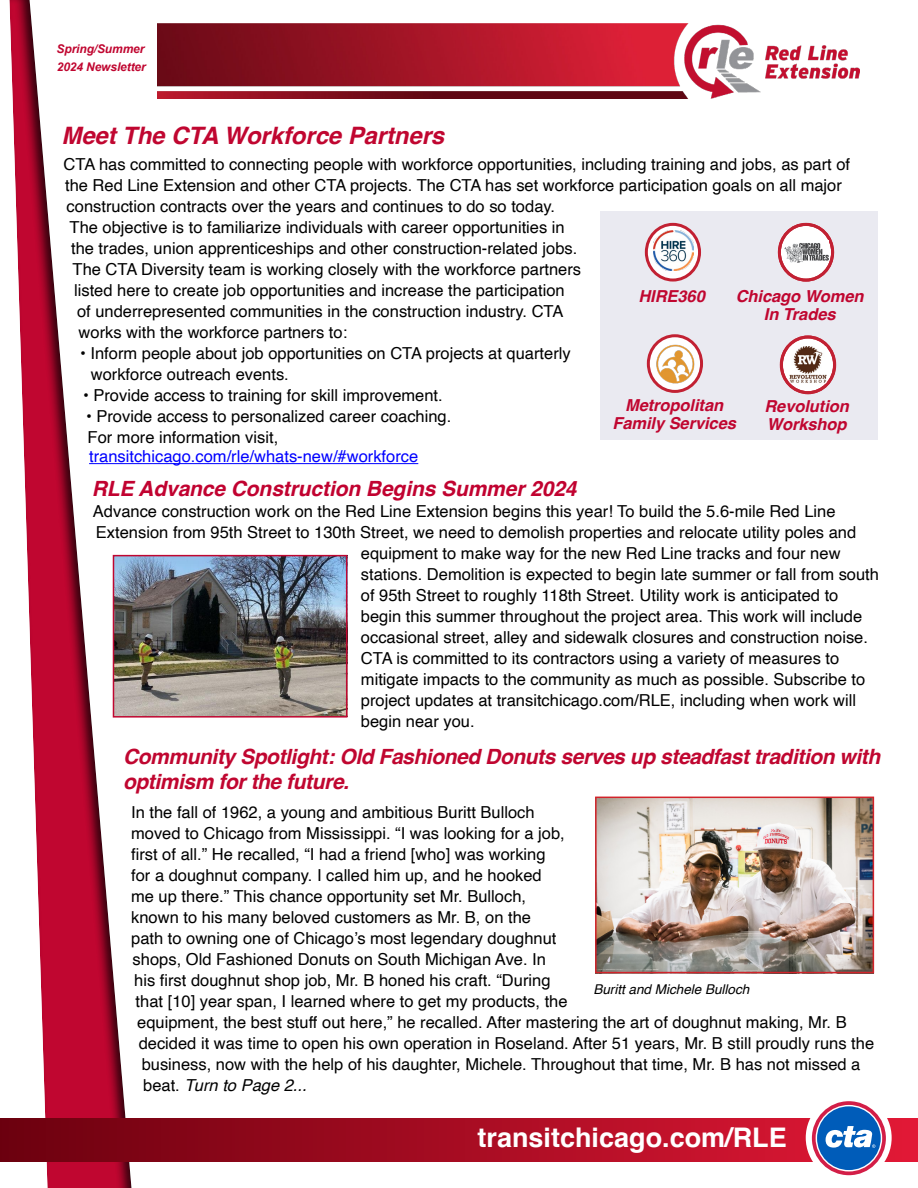
<style>
.page{position:relative;width:918px;height:1188px;background:#fff}
.page>*{position:absolute;margin:0;border:0;box-sizing:border-box;transform-origin:0 0}
.t1{font:700 27px "Helvetica";color:#fff}
.t2{font:italic 700 24px "Helvetica";letter-spacing:-.005em;color:#c00630}
.t3{font:italic 700 21px/25.5px "Helvetica";letter-spacing:-.02em;color:#c00630}
.t4{font:italic 700 21px "Helvetica";letter-spacing:-.005em;color:#c10230}
.t5{font:16.5px/21px "Helvetica";color:#000}
.t6{font:italic 700 16.5px/18px "Helvetica";letter-spacing:-.005em;color:#c00630;text-align:center}
.t7{font:16.5px "Helvetica";color:#00f}
.t8{font:italic 16.5px "Helvetica";color:#000}
.t9{font:italic 13.5px "Helvetica";color:#000}
.t10{font:italic 700 12px/18px "Arial";letter-spacing:-.01em;color:#c00630}
.s1{font-style:normal}
</style>
<div class="page">
<div style="left:0;top:0;width:146px;height:1188px;background:#000;opacity:.75"></div>
<div style="left:0;top:1118px;width:918px;height:44px;background:linear-gradient(to right,#6b000e,#e21937)"></div>
<hr style="left:89px;top:463px;width:329px;height:1px;background:#00f">
<div style="left:600px;top:211px;width:278px;height:229px;background:#eaeaf1"></div>
<svg style="left:646px;top:224px;width:54px;height:56px"></svg>
<div style="left:645px;top:223px;width:56px;height:59px;border:3px solid #c22133;border-radius:50%"></div>
<img style="left:654px;top:231px;width:39px;height:39px">
<svg style="left:648px;top:336px;width:54px;height:55px"></svg>
<div style="left:647px;top:334px;width:56px;height:59px;border:3px solid #c22133;border-radius:50%"></div>
<img style="left:650px;top:337px;width:45px;height:51px">
<svg style="left:781px;top:337px;width:54px;height:56px"></svg>
<img style="left:789px;top:346px;width:37px;height:37px">
<div style="left:780px;top:336px;width:56px;height:58px;border:3px solid #c22133;border-radius:50%"></div>
<svg style="left:779px;top:224px;width:54px;height:56px"></svg>
<div style="left:778px;top:223px;width:56px;height:59px;border:3px solid #c22133;border-radius:50%"></div>
<img style="left:784px;top:241px;width:45px;height:22px">
<img style="left:116px;top:558px;width:228px;height:157px">
<div style="left:113px;top:555px;width:234px;height:163px;border:2px solid #c00630"></div>
<img style="left:598px;top:800px;width:273px;height:170px">
<div style="left:595px;top:797px;width:279px;height:176px;border:2px solid #d2232a"></div>
<div style="left:806px;top:1094px;width:86px;height:87px;background:#fff;border-radius:50%"></div>
<svg style="left:812px;top:1101px;width:74px;height:74px"></svg>
<img style="left:158px;top:23px;width:701px;height:76px">
<p class="t10" style="left:57px;top:40px;width:91px">Spring/Summer<br>2024 Newsletter</p>
<h2 class="t2" style="left:62px;top:121px;width:384px">Meet The CTA Workforce Partners</h2>
<p class="t5" style="left:64px;top:154px;width:788px">CTA has committed to connecting people with workforce opportunities, including training and jobs, as part of</p>
<p class="t5" style="left:65px;top:175px;width:778px">the Red Line Extension and other CTA projects. The CTA has set workforce participation goals on all major</p>
<p class="t5" style="left:67px;top:196px;width:490px">construction contracts over the years and continues to do so today.</p>
<p class="t5" style="left:70px;top:217px;width:497px">The objective is to familiarize individuals with career opportunities in</p>
<p class="t5" style="left:71px;top:238px;width:508px">the trades, union apprenticeships and other construction-related jobs.</p>
<p class="t5" style="left:73px;top:259px;width:510px">The CTA Diversity team is working closely with the workforce partners</p>
<p class="t5" style="left:74px;top:280px;width:492px">listed here to create job opportunities and increase the participation</p>
<p class="t5" style="left:77px;top:301px;width:488px">of underrepresented communities in the construction industry. CTA</p>
<p class="t5" style="left:79px;top:322px;width:270px">works with the workforce partners to:</p>
<p class="t5" style="left:91px;top:343px;width:481px;text-indent:-11px">• Inform people about job opportunities on CTA projects at quarterly workforce outreach events.</p>
<p class="t5" style="left:83px;top:385px;width:361px">• Provide access to training for skill improvement.</p>
<p class="t5" style="left:86px;top:406px;width:367px">• Provide access to personalized career coaching.<br>For more information visit,</p>
<p class="t7" style="left:89px;top:444px;width:331px">transitchicago.com/rle/whats-new/#workforce</p>
<p class="t6" style="left:736px;top:289px;width:129px">Chicago Women<br>In Trades</p>
<p class="t6" style="left:638px;top:289px;width:68px">HIRE360</p>
<p class="t6" style="left:612px;top:398px;width:125px">Metropolitan<br>Family Services</p>
<p class="t6" style="left:764px;top:399px;width:86px;text-align:left">Revolution<br>Workshop</p>
<p class="t4" style="left:92px;top:476px;width:486px">RLE Advance Construction Begins Summer 2024</p>
<p class="t5" style="left:93px;top:502px;width:744px">Advance construction work on the Red Line Extension begins this year! To build the 5.6-mile Red Line</p>
<p class="t5" style="left:96px;top:523px;width:762px">Extension from 95th Street to 130th Street, we need to demolish properties and relocate utility poles and</p>
<p class="t5" style="left:361px;top:544px;width:481px">equipment to make way for the new Red Line tracks and four new</p>
<p class="t5" style="left:361px;top:565px;width:520px">stations. Demolition is expected to begin late summer or fall from south</p>
<p class="t5" style="left:361px;top:586px;width:479px">of 95th Street to roughly 118th Street. Utility work is anticipated to</p>
<p class="t5" style="left:361px;top:607px;width:503px">begin this summer throughout the project area. This work will include</p>
<p class="t5" style="left:361px;top:628px;width:509px">occasional street, alley and sidewalk closures and construction noise.</p>
<p class="t5" style="left:361px;top:649px;width:480px">CTA is committed to its contractors using a variety of measures to</p>
<p class="t5" style="left:361px;top:670px;width:506px">mitigate impacts to the community as much as possible. Subscribe to</p>
<p class="t5" style="left:361px;top:691px;width:497px">project updates at transitchicago.com/RLE, including when work will</p>
<p class="t5" style="left:361px;top:712px;width:115px">begin near you.</p>
<p class="t3" style="left:123px;top:746px;width:759px">Community Spotlight: Old Fashioned Donuts serves up steadfast tradition with optimism for the future.</p>
<p class="t5" style="left:131px;top:802px;width:405px">In the fall of 1962, a young and ambitious Buritt Bulloch</p>
<p class="t5" style="left:131px;top:823px;width:435px">moved to Chicago from Mississippi. “I was looking for a job,</p>
<p class="t5" style="left:131px;top:844px;width:416px">first of all.” He recalled, “I had a friend [who] was working</p>
<p class="t5" style="left:131px;top:865px;width:412px">for a doughnut company. I called him up, and he hooked</p>
<p class="t5" style="left:131px;top:886px;width:396px">me up there.” This chance opportunity set Mr. Bulloch,</p>
<p class="t5" style="left:131px;top:907px;width:401px">known to his many beloved customers as Mr. B, on the</p>
<p class="t5" style="left:131px;top:928px;width:427px">path to owning one of Chicago’s most legendary doughnut</p>
<p class="t5" style="left:133px;top:949px;width:415px">shops, Old Fashioned Donuts on South Michigan Ave. In</p>
<p class="t5" style="left:134px;top:970px;width:418px">his first doughnut shop job, Mr. B honed his craft. “During</p>
<p class="t5" style="left:136px;top:991px;width:433px">that [10] year span, I learned where to get my products, the</p>
<p class="t5" style="left:137px;top:1012px;width:711px">equipment, the best stuff out here,” he recalled. After mastering the art of doughnut making, Mr. B</p>
<p class="t5" style="left:139px;top:1033px;width:737px">decided it was time to open his own operation in Roseland. After 51 years, Mr. B still proudly runs the</p>
<p class="t5" style="left:142px;top:1054px;width:720px">business, now with the help of his daughter, Michele. Throughout that time, Mr. B has not missed a</p>
<p class="t8" style="left:143px;top:1072px;width:165px"><span class="s1">beat.</span> Turn to Page 2...</p>
<p class="t9" style="left:593px;top:979px;width:158px">Buritt and Michele Bulloch</p>
<h1 class="t1" style="left:478px;top:1121px;width:311px">transitchicago.com/RLE</h1>
</div>
